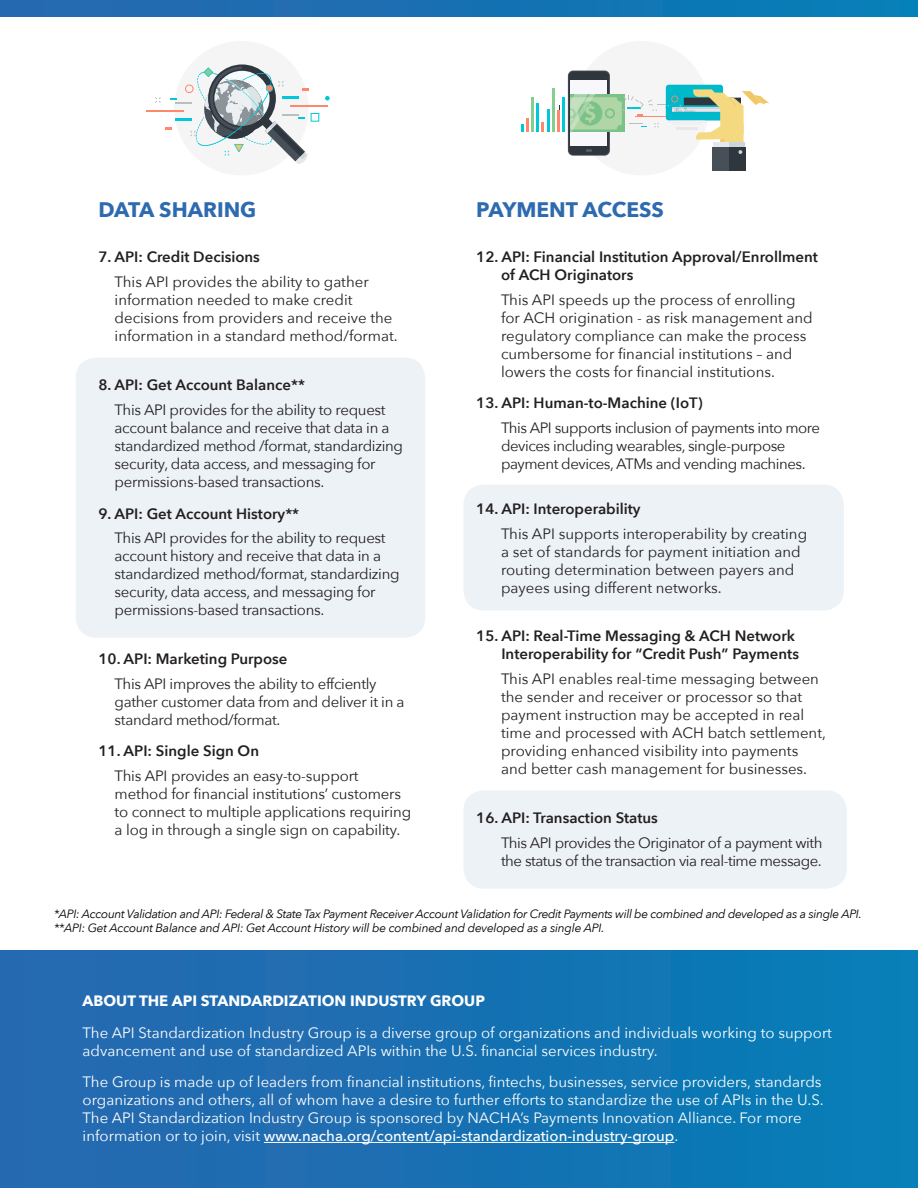
<style>
.page{position:relative;width:918px;height:1188px;background:#fff}
.page>*{position:absolute;margin:0;border:0;box-sizing:border-box;transform-origin:0 0}
.t1{font:700 21px "Avenir Next";color:#2d6aaf}
.Body{font:15px/18px "Avenir Next";color:#231f20}
.Body-2{font:15px/18px "Avenir Next";color:#fff}
.Body1{font:15px/18px "Avenir Next";letter-spacing:-.02em;color:#231f20}
.Subhead{font:600 15px/18px "Avenir Next";color:#231f20;text-align:right}
.Body-3{font:15px/18px "Avenir Next";letter-spacing:-.03em;color:#231f20}
.Body_2{font:15px/18px "Avenir Next";color:#231f20}
.Body-4{font:15px/18px "Avenir Next";letter-spacing:-.02em;color:#231f20}
.Body-5{font:700 15px "Avenir Next";color:#fff}
.Body-6{font:italic 12px "Avenir Next";letter-spacing:-.03em;color:#000}
.s1{font-weight:500}
</style>
<div class="page">
<div style="left:76px;top:358px;width:349px;height:280px;background:#edf2f6;border-radius:20px"></div>
<div style="left:463px;top:485px;width:381px;height:125px;background:#edf2f6;border-radius:20px"></div>
<div style="left:463px;top:790px;width:384px;height:99px;background:#edf2f6;border-radius:20px"></div>
<div style="left:0;top:951px;width:918px;height:237px;background:linear-gradient(to right,#2867af,#067db7)"></div>
<hr style="left:264px;top:1142px;width:410px;height:1px;background:#fff">
<div style="left:0;top:0;width:918px;height:16px;background:linear-gradient(to right,#2966af,#057eb7)"></div>
<div style="left:174px;top:41px;width:135px;height:134px;background:#f5f5f6;border-radius:50%"></div>
<div style="left:574px;top:41px;width:135px;height:134px;background:#f5f5f6;border-radius:50%"></div>
<svg style="left:568px;top:71px;width:42px;height:85px"></svg>
<div style="left:569px;top:71px;width:40px;height:84px;background:#30363d;border-radius:5px"></div>
<svg style="left:586px;top:149px;width:6px;height:3px"></svg>
<div style="left:570px;top:80px;width:37px;height:66px;background:#f7f7fc"></div>
<hr style="left:562px;top:97px;width:3px;height:35px;background:#00c7d9">
<hr style="left:557px;top:110px;width:3px;height:22px;background:#ff876b">
<hr style="left:552px;top:88px;width:2px;height:44px;background:#82cf8f">
<hr style="left:547px;top:109px;width:2px;height:23px;background:#00c7d9">
<svg style="left:542px;top:122px;width:2px;height:10px"></svg>
<hr style="left:536px;top:103px;width:3px;height:29px;background:#00c7d9">
<hr style="left:531px;top:97px;width:3px;height:35px;background:#82cf8f">
<hr style="left:526px;top:118px;width:3px;height:14px;background:#ff876b">
<svg style="left:521px;top:124px;width:3px;height:8px"></svg>
<svg style="left:720px;top:139px;width:4px;height:4px"></svg>
<svg style="left:724px;top:139px;width:20px;height:4px"></svg>
<div style="left:714px;top:143px;width:31px;height:25px;background:#e6e8ed"></div>
<div style="left:729px;top:143px;width:16px;height:26px;background:#ccd6d6"></div>
<div style="left:729px;top:147px;width:17px;height:23px;background:#30363d"></div>
<div style="left:712px;top:147px;width:17px;height:23px;background:#474f59"></div>
<svg style="left:738px;top:150px;width:4px;height:4px"></svg>
<svg style="left:570px;top:80px;width:200px;height:59px"></svg>
<hr style="left:146px;top:111px;width:38px;height:1px;background:#ff876b">
<hr style="left:290px;top:105px;width:38px;height:1px;background:#ff876b">
<svg style="left:325px;top:96px;width:5px;height:5px"></svg>
<svg style="left:155px;top:64px;width:164px;height:98px"></svg>
<p class="t1" style="left:98px;top:192px;width:160px">DATA SHARING</p>
<p class="t1" style="left:476px;top:192px;width:189px">PAYMENT ACCESS</p>
<p class="Subhead" style="left:98px;top:247px;width:163px">7. API: Credit Decisions</p>
<p class="Body" style="left:115px;top:272px;width:285px">This API provides the ability to gather information needed to make credit decisions from providers and receive the information in a standard method/format.</p>
<p class="Subhead" style="left:98px;top:376px;width:208px">8. API: Get Account Balance**</p>
<p class="Body1" style="left:115px;top:400px;width:290px">This API provides for the ability to request account balance and receive that data in a standardized method /format, standardizing security, data access, and messaging for permissions-based transactions.</p>
<p class="Subhead" style="left:98px;top:504px;width:202px">9. API: Get Account History**</p>
<p class="Body1" style="left:115px;top:529px;width:287px">This API provides for the ability to request account history and receive that data in a standardized method/format, standardizing security, data access, and messaging for permissions-based transactions.</p>
<p class="Subhead" style="left:98px;top:650px;width:191px">10. API: Marketing Purpose</p>
<p class="Body-4" style="left:115px;top:674px;width:292px">This API improves the ability to effciently gather customer data from and deliver it in a standard method/format.</p>
<p class="Subhead" style="left:98px;top:742px;width:162px">11. API: Single Sign On</p>
<p class="Body" style="left:115px;top:766px;width:298px">This API provides an easy-to-support method for financial institutions’ customers to connect to multiple applications requiring a log in through a single sign on capability.</p>
<p class="Subhead" style="left:476px;top:247px;width:343px">12. API: Financial Institution Approval/Enrollment</p>
<p class="Subhead" style="left:501px;top:265px;width:134px">of ACH Originators</p>
<p class="Body" style="left:501px;top:290px;width:313px">This API speeds up the process of enrolling for ACH origination - as risk management and regulatory compliance can make the process cumbersome for financial institutions – and lowers the costs for financial institutions.</p>
<p class="Subhead" style="left:476px;top:393px;width:228px">13. API: Human-to-Machine (IoT)</p>
<p class="Body-3" style="left:501px;top:418px;width:321px">This API supports inclusion of payments into more devices including wearables, single-purpose payment devices, ATMs and vending machines.</p>
<p class="Subhead" style="left:476px;top:499px;width:166px">14. API: Interoperability</p>
<p class="Body_2" style="left:501px;top:524px;width:308px">This API supports interoperability by creating a set of standards for payment initiation and routing determination between payers and payees using different networks.</p>
<p class="Subhead" style="left:476px;top:627px;width:324px">15. API: Real-Time Messaging &amp; ACH Network<br>Interoperability for “Credit Push” Payments</p>
<p class="Body" style="left:501px;top:669px;width:326px">This API enables real-time messaging between the sender and receiver or processor so that payment instruction may be accepted in real time and processed with ACH batch settlement, providing enhanced visibility into payments and better cash management for businesses.</p>
<p class="Subhead" style="left:476px;top:808px;width:183px">16. API: Transaction Status</p>
<p class="Body-3" style="left:501px;top:833px;width:323px">This API provides the Originator of a payment with the status of the transaction via real-time message.</p>
<p class="Body-6" style="left:54px;top:903px;width:809px">*API: Account Validation and API: Federal &amp; State Tax Payment Receiver Account Validation for Credit Payments will be combined and developed as a single API.</p>
<p class="Body-6" style="left:54px;top:918px;width:552px">**API: Get Account Balance and API: Get Account History will be combined and developed as a single API.</p>
<p class="Body-5" style="left:83px;top:988px;width:404px">ABOUT THE API STANDARDIZATION INDUSTRY GROUP</p>
<p class="Body-2" style="left:83px;top:1023px;width:751px">The API Standardization Industry Group is a diverse group of organizations and individuals working to support advancement and use of standardized APIs within the U.S. financial services industry.</p>
<p class="Body-2" style="left:83px;top:1072px;width:743px">The Group is made up of leaders from financial institutions, fintechs, businesses, service providers, standards organizations and others, all of whom have a desire to further efforts to standardize the use of APIs in the U.S.<br>The API Standardization Industry Group is sponsored by NACHA’s Payments Innovation Alliance. For more information or to join, visit <span class="s1">www.nacha.org/content/api-standardization-industry-group</span>.</p>
</div>
